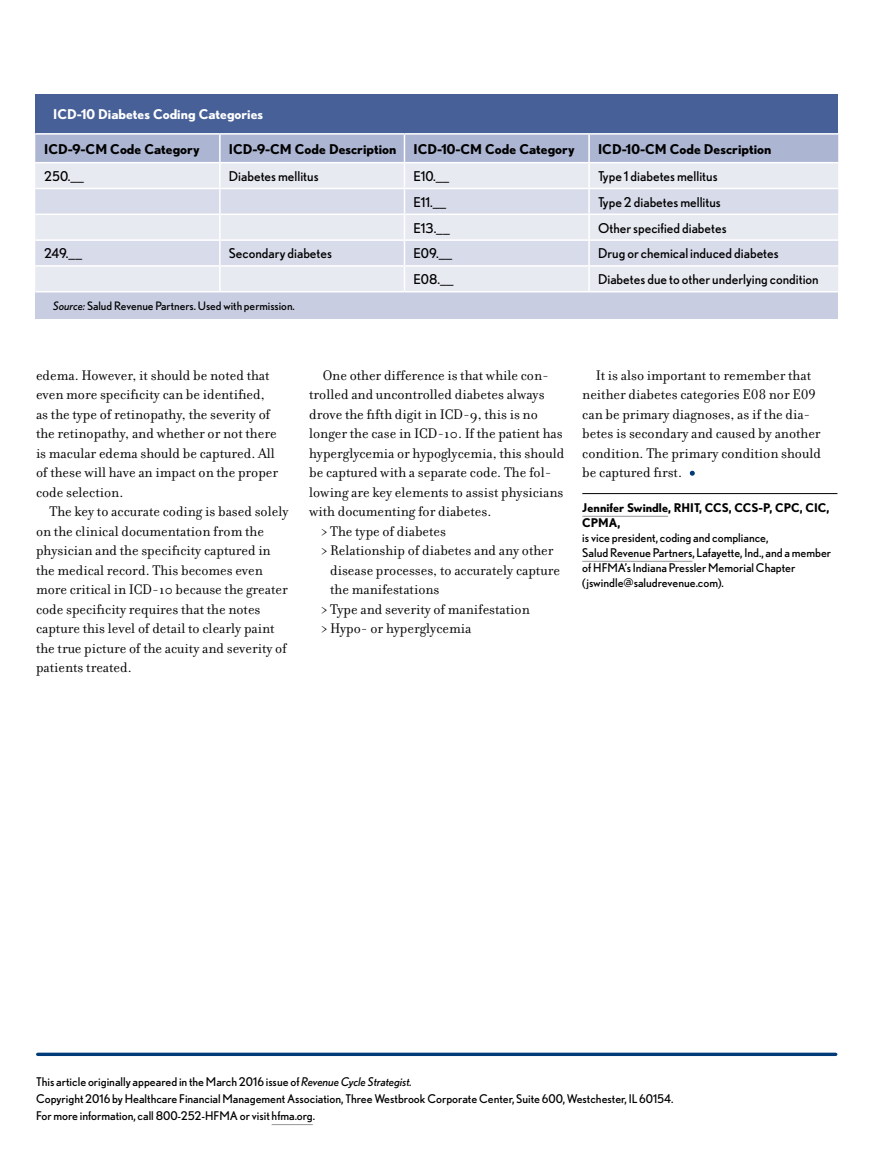
<style>
.page{position:relative;width:878px;height:1175px;background:#fff}
.page>*{position:absolute;margin:0;border:0;box-sizing:border-box;transform-origin:0 0}
.t1{font:15px/19.5px "Filosofia OT";color:#000}
.t2{font:13.5px "Nobel";color:#000}
.t3{font:700 13.5px "Nobel";color:#000}
.t4{font:700 13.5px "Nobel";color:#fff}
.t5{font:12px/15px "Nobel";color:#000}
.t6{font:700 12px/15px "Nobel";color:#000}
.t7{font:11.7px "Nobel";color:#000}
.s1{font-style:italic}
</style>
<div class="page">
<hr style="left:582px;top:493px;width:255px;height:1px;background:#000">
<hr style="left:582px;top:516px;width:86px;height:1px;background:#939598">
<hr style="left:582px;top:561px;width:110px;height:1px;background:#939598">
<svg style="left:689px;top:471px;width:5px;height:5px"></svg>
<div style="left:35px;top:94px;width:803px;height:40px;background:#476097"></div>
<div style="left:35px;top:292px;width:803px;height:27px;background:#c8cde1"></div>
<svg style="left:35px;top:135px;width:803px;height:156px;background:#d9ddea"></svg>
<hr style="left:589px;top:265px;width:249px;height:2px;background:#fff">
<hr style="left:588px;top:267px;width:2px;height:24px;background:#fff">
<hr style="left:35px;top:133px;width:185px;height:2px;background:#fff">
<hr style="left:220px;top:133px;width:184px;height:2px;background:#fff">
<hr style="left:404px;top:133px;width:185px;height:2px;background:#fff">
<hr style="left:589px;top:133px;width:249px;height:2px;background:#fff">
<hr style="left:35px;top:162px;width:185px;height:1px;background:#fff">
<hr style="left:220px;top:162px;width:184px;height:1px;background:#fff">
<hr style="left:404px;top:162px;width:185px;height:1px;background:#fff">
<hr style="left:589px;top:162px;width:249px;height:1px;background:#fff">
<svg style="left:38px;top:1052px;width:797px;height:4px;background:#295a8e"></svg>
<hr style="left:272px;top:1124px;width:41px;height:1px;background:#939598">
<p class="t4" style="left:53px;top:106px;width:211px">ICD-10 Diabetes Coding Categories</p>
<p class="t3" style="left:44px;top:141px;width:157px">ICD-9-CM Code Category</p>
<p class="t3" style="left:229px;top:141px;width:169px">ICD-9-CM Code Description</p>
<p class="t3" style="left:413px;top:141px;width:163px">ICD-10-CM Code Category</p>
<p class="t3" style="left:598px;top:141px;width:175px">ICD-10-CM Code Description</p>
<p class="t2" style="left:44px;top:168px;width:41px">250.__</p>
<p class="t2" style="left:229px;top:168px;width:91px">Diabetes mellitus</p>
<p class="t2" style="left:413px;top:168px;width:37px">E10.__</p>
<p class="t2" style="left:598px;top:168px;width:121px">Type 1 diabetes mellitus</p>
<p class="t2" style="left:413px;top:194px;width:34px">E11.__</p>
<p class="t2" style="left:598px;top:194px;width:124px">Type 2 diabetes mellitus</p>
<p class="t2" style="left:413px;top:220px;width:38px">E13.__</p>
<p class="t2" style="left:598px;top:220px;width:130px">Other specified diabetes</p>
<p class="t2" style="left:44px;top:245px;width:39px">249.__</p>
<p class="t2" style="left:229px;top:245px;width:105px">Secondary diabetes</p>
<p class="t2" style="left:413px;top:245px;width:40px">E09.__</p>
<p class="t2" style="left:598px;top:245px;width:182px">Drug or chemical induced diabetes</p>
<p class="t2" style="left:413px;top:271px;width:42px">E08.__</p>
<p class="t2" style="left:598px;top:271px;width:222px">Diabetes due to other underlying condition</p>
<p class="t7" style="left:53px;top:299px;width:243px"><span class="s1">Source:</span> Salud Revenue Partners. Used with permission.</p>
<p class="t1" style="left:36px;top:365px;width:244px">edema. However, it should be noted that even more specificity can be identified, as the type of retinopathy, the severity of the retinopathy, and whether or not there is macular edema should be captured. All of these will have an impact on the proper code selection.</p>
<p class="t1" style="left:36px;top:502px;width:254px;text-indent:14px">The key to accurate coding is based solely on the clinical documentation from the physician and the specificity captured in the medical record. This becomes even more critical in ICD-10 because the greater code specificity requires that the notes capture this level of detail to clearly paint the true picture of the acuity and severity of patients treated.</p>
<p class="t1" style="left:322px;top:365px;width:228px">One other difference is that while con-</p>
<p class="t1" style="left:309px;top:385px;width:237px">trolled and uncontrolled diabetes always</p>
<p class="t1" style="left:309px;top:404px;width:230px">drove the fifth digit in ICD-9, this is no</p>
<p class="t1" style="left:309px;top:424px;width:255px">longer the case in ICD-10. If the patient has</p>
<p class="t1" style="left:309px;top:443px;width:256px">hyperglycemia or hypoglycemia, this should</p>
<p class="t1" style="left:309px;top:463px;width:244px">be captured with a separate code. The fol-</p>
<p class="t1" style="left:309px;top:482px;width:256px">lowing are key elements to assist physicians</p>
<p class="t1" style="left:309px;top:502px;width:184px">with documenting for diabetes.</p>
<p class="t1" style="left:321px;top:521px;width:126px">&gt; The type of diabetes</p>
<p class="t1" style="left:321px;top:541px;width:234px">&gt; Relationship of diabetes and any other</p>
<p class="t1" style="left:330px;top:560px;width:231px">disease processes, to accurately capture</p>
<p class="t1" style="left:330px;top:580px;width:111px">the manifestations</p>
<p class="t1" style="left:321px;top:599px;width:210px">&gt; Type and severity of manifestation</p>
<p class="t1" style="left:321px;top:619px;width:152px">&gt;Hypo- or hyperglycemia</p>
<p class="t1" style="left:582px;top:365px;width:240px;text-indent:14px">It is also important to remember that neither diabetes categories E08 nor E09 can be primary diagnoses, as if the dia&shy;betes is secondary and caused by another condition. The primary condition should be captured first.</p>
<p class="t6" style="left:582px;top:500px;width:249px">Jennifer Swindle, RHIT, CCS, CCS-P, CPC, CIC,<br>CPMA,</p>
<p class="t5" style="left:582px;top:530px;width:250px">is vice president, coding and compliance,<br>Salud Revenue Partners, Lafayette, Ind., and a member of HFMA’s Indiana Pressler Memorial Chapter (jswindle@saludrevenue.com).</p>
<p class="t5" style="left:36px;top:1072px;width:639px;line-height:17.2px">This article originally appeared in the March 2016 issue of <span class="s1">Revenue Cycle Strategist.<br></span>Copyright 2016 by Healthcare Financial Management Association, Three Westbrook Corporate Center, Suite 600, Westchester, IL 60154.<br>For more information, call 800-252-HFMA or visit hfma.org.</p>
</div>
